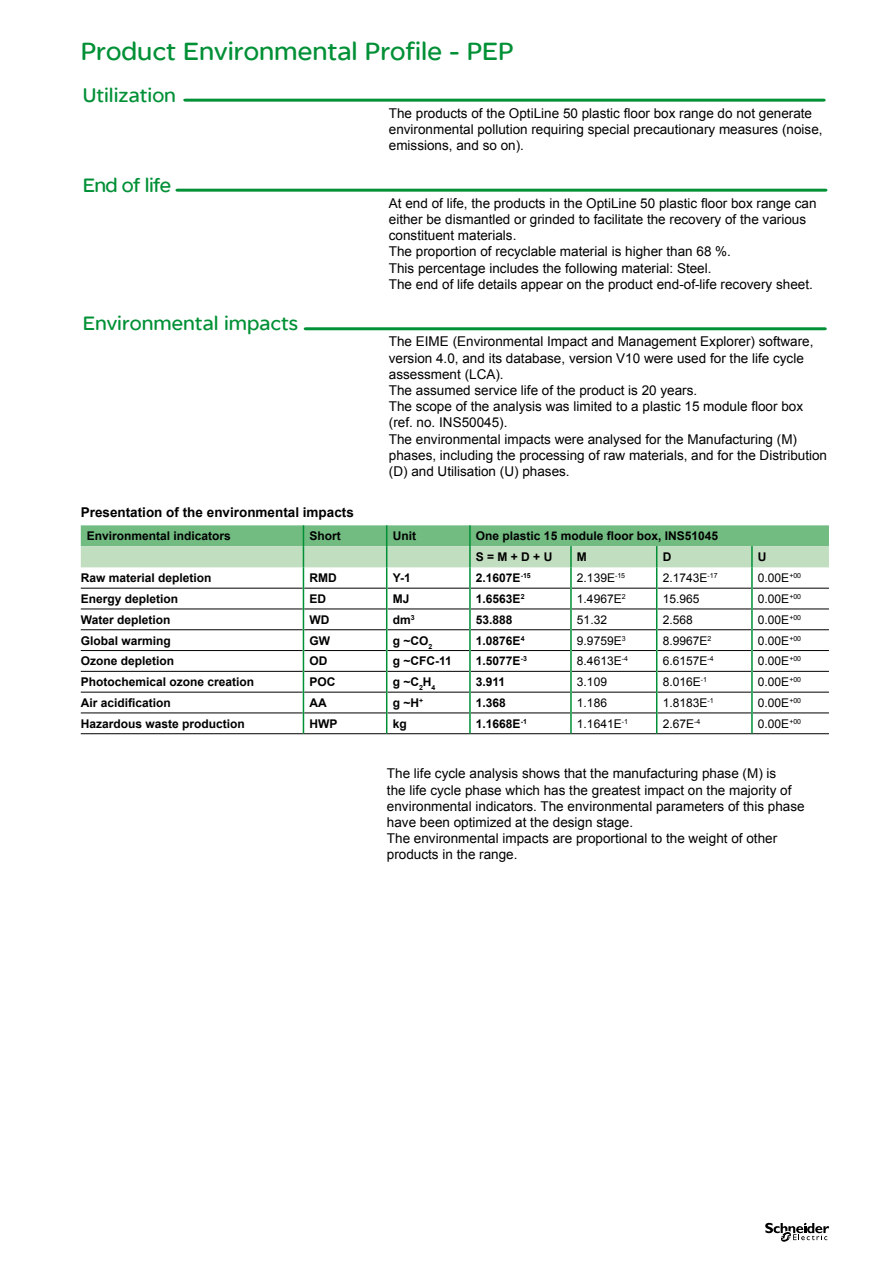
<style>
.page{position:relative;width:893px;height:1263px;background:#fff}
.page>*{position:absolute;margin:0;border:0;box-sizing:border-box;transform-origin:0 0}
.t1{font:27px "SE Optimist Semi";color:#009036}
.t2{font:21px "SE Optimist Semi";color:#009036}
.t3{font:21px "SE Optimist Semi";letter-spacing:-.03em;color:#009036}
.t4{font:13.5px/16.2px "Arial";color:#000}
.t5{font:700 13.5px "Arial";color:#000}
.t6{font:700 12px/20.7px "Arial";color:#000}
.t7{font:12px "Arial";color:#000}
</style>
<div class="page">
<svg style="left:183px;top:99px;width:643px;height:3px;background:#1e9d4e"></svg>
<svg style="left:175px;top:189px;width:652px;height:3px;background:#1d9c4d"></svg>
<svg style="left:304px;top:327px;width:523px;height:3px;background:#199a49"></svg>
<hr style="left:81px;top:733px;width:222px;height:1px;background:#000">
<hr style="left:303px;top:733px;width:84px;height:1px;background:#000">
<hr style="left:387px;top:733px;width:83px;height:1px;background:#000">
<hr style="left:470px;top:733px;width:101px;height:1px;background:#000">
<hr style="left:571px;top:733px;width:86px;height:1px;background:#000">
<hr style="left:657px;top:733px;width:95px;height:1px;background:#000">
<hr style="left:752px;top:733px;width:77px;height:1px;background:#000">
<svg style="left:81px;top:525px;width:748px;height:208px"></svg>
<hr style="left:751px;top:588px;width:2px;height:21px;background:#009036">
<hr style="left:751px;top:609px;width:2px;height:21px;background:#009036">
<hr style="left:751px;top:630px;width:2px;height:20px;background:#009036">
<hr style="left:751px;top:650px;width:2px;height:21px;background:#009036">
<hr style="left:751px;top:671px;width:2px;height:21px;background:#009036">
<hr style="left:751px;top:692px;width:2px;height:21px;background:#009036">
<hr style="left:751px;top:713px;width:2px;height:20px;background:#009036">
<svg style="left:765px;top:1223px;width:64px;height:19px"></svg>
<h1 class="t1" style="left:81px;top:36px;width:434px">Product Environmental Profile - PEP</h1>
<h2 class="t2" style="left:83px;top:83px;width:95px">Utilization</h2>
<h2 class="t3" style="left:83px;top:173px;width:90px">End of life</h2>
<h2 class="t2" style="left:83px;top:311px;width:217px">Environmental impacts</h2>
<p class="t4" style="left:389px;top:105px;width:435px">The products of the OptiLine 50 plastic floor box range do not generate environmental pollution requiring special precautionary measures (noise, emissions, and so on).</p>
<p class="t4" style="left:389px;top:195px;width:429px">At end of life, the products in the OptiLine 50 plastic floor box range can either be dismantled or grinded to facilitate the recovery of the various constituent materials.<br>The proportion of recyclable material is higher than 68 %.<br>This percentage includes the following material: Steel.<br>The end of life details appear on the product end-of-life recovery sheet.</p>
<p class="t4" style="left:389px;top:334px;width:440px">The EIME (Environmental Impact and Management Explorer) software, version 4.0, and its database, version V10 were used for the life cycle assessment (LCA).<br>The assumed service life of the product is 20 years.<br>The scope of the analysis was limited to a plastic 15 module floor box (ref. no. INS50045).<br>The environmental impacts were analysed for the Manufacturing (M) phases, including the processing of raw materials, and for the Distribution (D) and Utilisation (U) phases.</p>
<p class="t5" style="left:81px;top:503px;width:275px">Presentation of the environmental impacts</p>
<p class="t6" style="left:87px;top:526px;width:146px">Environmental indicators</p>
<p class="t6" style="left:309px;top:526px;width:33px">Short</p>
<p class="t6" style="left:393px;top:526px;width:25px">Unit</p>
<p class="t6" style="left:476px;top:526px;width:244px">One plastic 15 module floor box, INS51045<br>S = M + D + U</p>
<p class="t6" style="left:577px;top:547px;width:11px">M</p>
<p class="t6" style="left:663px;top:547px;width:10px">D</p>
<p class="t6" style="left:758px;top:547px;width:10px">U</p>
<p class="t6" style="left:81px;top:568px;width:132px">Raw material depletion</p>
<p class="t6" style="left:309px;top:568px;width:29px">RMD</p>
<p class="t6" style="left:393px;top:568px;width:20px">Y-1</p>
<p class="t6" style="left:476px;top:568px;width:56px">2.1607E<sup>-15</sup></p>
<p class="t7" style="left:577px;top:570px;width:50px">2.139E<sup>-15</sup></p>
<p class="t7" style="left:663px;top:570px;width:56px">2.1743E<sup>-17</sup></p>
<p class="t7" style="left:758px;top:570px;width:45px">0.00E<sup>+00</sup></p>
<p class="t6" style="left:81px;top:589px;width:99px">Energy depletion</p>
<p class="t6" style="left:309px;top:589px;width:18px">ED</p>
<p class="t6" style="left:393px;top:589px;width:18px">MJ</p>
<p class="t6" style="left:476px;top:589px;width:50px">1.6563E<sup>2</sup></p>
<p class="t7" style="left:577px;top:591px;width:50px">1.4967E<sup>2</sup></p>
<p class="t7" style="left:663px;top:591px;width:38px">15.965</p>
<p class="t7" style="left:758px;top:591px;width:45px">0.00E<sup>+00</sup></p>
<p class="t6" style="left:81px;top:609px;width:91px">Water depletion</p>
<p class="t6" style="left:309px;top:609px;width:21px">WD</p>
<p class="t6" style="left:393px;top:609px;width:23px">dm<sup>3</sup></p>
<p class="t6" style="left:476px;top:609px;width:38px">53.888</p>
<p class="t7" style="left:577px;top:612px;width:32px">51.32</p>
<p class="t7" style="left:663px;top:612px;width:32px">2.568</p>
<p class="t7" style="left:758px;top:612px;width:45px">0.00E<sup>+00</sup></p>
<p class="t6" style="left:81px;top:630px;width:92px">Global warming</p>
<p class="t6" style="left:309px;top:630px;width:22px">GW</p>
<p class="t6" style="left:393px;top:630px;width:41px">g ~CO<sub>2</sub></p>
<p class="t6" style="left:476px;top:630px;width:50px">1.0876E<sup>4</sup></p>
<p class="t7" style="left:577px;top:632px;width:50px">9.9759E<sup>3</sup></p>
<p class="t7" style="left:663px;top:632px;width:50px">8.9967E<sup>2</sup></p>
<p class="t7" style="left:758px;top:632px;width:45px">0.00E<sup>+00</sup></p>
<p class="t6" style="left:81px;top:651px;width:95px">Ozone depletion</p>
<p class="t6" style="left:309px;top:651px;width:19px">OD</p>
<p class="t6" style="left:393px;top:651px;width:61px">g ~CFC-11</p>
<p class="t6" style="left:476px;top:651px;width:52px">1.5077E<sup>-3</sup></p>
<p class="t7" style="left:577px;top:653px;width:52px">8.4613E<sup>-4</sup></p>
<p class="t7" style="left:663px;top:653px;width:52px">6.6157E<sup>-4</sup></p>
<p class="t7" style="left:758px;top:653px;width:45px">0.00E<sup>+00</sup></p>
<p class="t6" style="left:81px;top:672px;width:175px">Photochemical ozone creation</p>
<p class="t6" style="left:309px;top:672px;width:28px">POC</p>
<p class="t6" style="left:393px;top:672px;width:44px">g ~C<sub>2</sub>H<sub>4</sub></p>
<p class="t6" style="left:476px;top:672px;width:31px">3.911</p>
<p class="t7" style="left:577px;top:674px;width:32px">3.109</p>
<p class="t7" style="left:663px;top:674px;width:46px">8.016E<sup>-1</sup></p>
<p class="t7" style="left:758px;top:674px;width:45px">0.00E<sup>+00</sup></p>
<p class="t6" style="left:81px;top:693px;width:92px">Air acidification</p>
<p class="t6" style="left:309px;top:693px;width:19px">AA</p>
<p class="t6" style="left:393px;top:693px;width:32px">g ~H<sup>+</sup></p>
<p class="t6" style="left:476px;top:693px;width:32px">1.368</p>
<p class="t7" style="left:577px;top:695px;width:32px">1.186</p>
<p class="t7" style="left:663px;top:695px;width:52px">1.8183E<sup>-1</sup></p>
<p class="t7" style="left:758px;top:695px;width:45px">0.00E<sup>+00</sup></p>
<p class="t6" style="left:81px;top:713px;width:166px">Hazardous waste production</p>
<p class="t6" style="left:309px;top:713px;width:29px">HWP</p>
<p class="t6" style="left:393px;top:713px;width:16px">kg</p>
<p class="t6" style="left:476px;top:713px;width:52px">1.1668E<sup>-1</sup></p>
<p class="t7" style="left:577px;top:716px;width:52px">1.1641E<sup>-1</sup></p>
<p class="t7" style="left:663px;top:716px;width:39px">2.67E<sup>-4</sup></p>
<p class="t7" style="left:758px;top:716px;width:45px">0.00E<sup>+00</sup></p>
<p class="t4" style="left:387px;top:766px;width:419px">The life cycle analysis shows that the manufacturing phase (M) is<br>the life cycle phase which has the greatest impact on the majority of environmental indicators. The environmental parameters of this phase have been optimized at the design stage.<br>The environmental impacts are proportional to the weight of other products in the range.</p>
</div>
